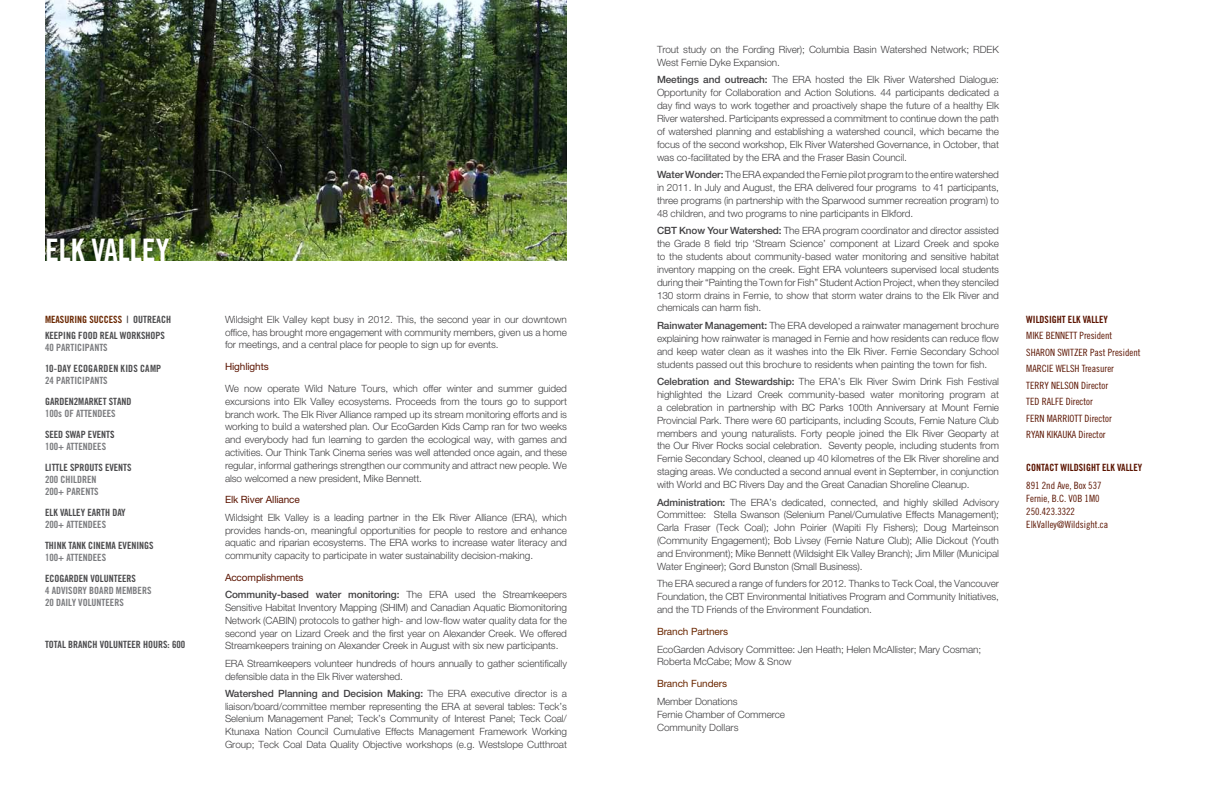
<style>
.page{position:relative;width:1224px;height:792px;background:#fff}
.page>*{position:absolute;margin:0;border:0;box-sizing:border-box;transform-origin:0 0}
.t1{font:31px "Trade Gothic Bold Cond Twenty";color:#fff}
.t2{font:300 10px/12.9px "Helvetica Neue";letter-spacing:-.01em;color:#414042;text-align:justify}
.t3{font:10px/16.5px "Trade Gothic Cond Eighteen";color:#5b1400}
.t4{font:10px/16.5px "Trade Gothic Bold Cond Twenty";color:#4c4c4e}
.t5{font:10px/12px "Trade Gothic Bold Cond Twenty";color:#7b7c7f}
.t6{font:500 10px/17.3px "Helvetica Neue";letter-spacing:-.01em;color:#414042}
.t7{font:10px "Trade Gothic Bold Cond Twenty";color:#5b1400}
.t8{font:10px "Helvetica Neue";letter-spacing:-.01em;color:#6a2700}
.t9{font:10px "Helvetica Neue";letter-spacing:-.01em;color:#5b1400}
.t10{font:10px "Trade Gothic Bold Cond Twenty";letter-spacing:.02em;color:#4c4c4e}
.s1{color:#6a2700}
.s2{color:#414042}
.s3{font-weight:400;color:#5b1400}
.s4{font-weight:300}
.s5{font-weight:500}
</style>
<div class="page">
<img style="left:45px;top:0;width:522px;height:261px">
<h1 class="t1" style="left:45px;top:231px;width:73px">EL K VALLE</h1>
<h1 class="t1" style="left:156px;top:231px;width:15px">Y</h1>
<p class="t4" style="left:45px;top:311px;width:122px"><span class="s1">MEASURING SUCCESS</span> | OUTREACH<br>KEEPING FOOD REAL</p>
<p class="t4" style="left:120px;top:327px;width:46px">WORKSHOPS</p>
<p class="t5" style="left:45px;top:342px;width:17px">40 PART</p>
<p class="t5" style="left:74px;top:342px;width:16px">ICIPANT</p>
<p class="t5" style="left:103px;top:342px;width:6px">S</p>
<p class="t10" style="left:45px;top:363px;width:107px">10-DAY ECOGARDEN KIDS CAMP</p>
<p class="t5" style="left:45px;top:375px;width:17px">24 PART</p>
<p class="t5" style="left:74px;top:375px;width:16px">ICIPANT</p>
<p class="t5" style="left:103px;top:375px;width:6px">S</p>
<p class="t4" style="left:45px;top:393px;width:88px">GARDEN2MARKET STAND</p>
<p class="t5" style="left:45px;top:408px;width:37px">100S OF ATTEN</p>
<p class="t5" style="left:97px;top:408px;width:20px">DEES</p>
<p class="t4" style="left:45px;top:426px;width:32px">SEED SWAP</p>
<p class="t4" style="left:88px;top:426px;width:28px">EVENT<span class="s2">S</span></p>
<p class="t5" style="left:45px;top:441px;width:27px">100+ ATTEN</p>
<p class="t5" style="left:88px;top:441px;width:20px">DEES</p>
<p class="t4" style="left:45px;top:459px;width:12px">LITTLE</p>
<p class="t4" style="left:70px;top:459px;width:11px">SPROUT</p>
<p class="t4" style="left:98px;top:459px;width:35px">S EVENTS</p>
<p class="t5" style="left:45px;top:474px;width:43px">200 CHILDREN<br>200+ PARENT</p>
<p class="t5" style="left:94px;top:486px;width:6px">S</p>
<p class="t4" style="left:45px;top:504px;width:25px">EL K VALLE</p>
<p class="t4" style="left:81px;top:504px;width:12px">Y EART</p>
<p class="t4" style="left:105px;top:504px;width:22px">H DAY</p>
<p class="t5" style="left:45px;top:519px;width:27px">200+ ATTEN</p>
<p class="t5" style="left:88px;top:519px;width:20px">DEES</p>
<p class="t4" style="left:45px;top:537px;width:57px">THINK TANK CINEMA</p>
<p class="t4" style="left:118px;top:537px;width:37px">EVENINGS</p>
<p class="t5" style="left:45px;top:552px;width:27px">100+ ATTEN</p>
<p class="t5" style="left:88px;top:552px;width:20px">DEES</p>
<p class="t4" style="left:45px;top:570px;width:56px">ECOGARDEN VOLUNTEER</p>
<p class="t4" style="left:132px;top:570px;width:6px">S</p>
<p class="t5" style="left:45px;top:585px;width:50px">4 ADVISORY BOAR</p>
<p class="t5" style="left:109px;top:585px;width:14px">D MEMBER</p>
<p class="t5" style="left:147px;top:585px;width:6px">S</p>
<p class="t5" style="left:45px;top:597px;width:44px">20 DAILY VOLUNTEER</p>
<p class="t5" style="left:119px;top:597px;width:6px">S</p>
<p class="t4" style="left:45px;top:636px;width:9px">TOTAL</p>
<p class="t4" style="left:68px;top:636px;width:119px">BRANCH VOLUNTEER HOURS: 600</p>
<p class="t2" style="left:225px;top:313px;width:343px">Wildsight Elk Valley kept busy in 2012. This, the second year in our downtown office, has brought more engagement with community members, given us a home for meetings, and a central place for people to sign up for events.</p>
<p class="t9" style="left:225px;top:361px;width:45px">Highlights</p>
<p class="t2" style="left:225px;top:382px;width:344px">We now operate Wild Nature Tours, which offer winter and summer guided excursions into Elk Valley ecosystems. Proceeds from the tours go to support branch work. The Elk River Alliance ramped up its stream monitoring efforts and is working to build a watershed plan. Our EcoGarden Kids Camp ran for two weeks and everybody had fun learning to garden the ecological way, with games and activities. Our Think Tank Cinema series was well attended once again, and these regular, informal gatherings strengthen our community and attract new people. We also welcomed a new president, Mike Bennett.</p>
<p class="t9" style="left:225px;top:494px;width:76px">Elk River Alliance</p>
<p class="t2" style="left:225px;top:511px;width:344px">Wildsight Elk Valley is a leading partner in the Elk River Alliance (ERA), which provides hands-on, meaningful opportunities for people to restore and enhance aquatic and riparian ecosystems. The ERA works to increase water literacy and community capacity to participate in water sustainability decision-making.</p>
<p class="t6" style="left:225px;top:569px;width:343px"><span class="s3">Accomplishments<br></span>Community-based water monitoring: <span class="s4">The ERA used the Streamkeepers</span></p>
<p class="t2" style="left:225px;top:601px;width:344px">Sensitive Habitat Inventory Mapping (SHIM) and Canadian Aquatic Biomonitoring Network (CABIN) protocols to gather high- and low-flow water quality data for the second year on Lizard Creek and the first year on Alexander Creek. We offered Streamkeepers training on Alexander Creek in August with six new participants.</p>
<p class="t2" style="left:225px;top:657px;width:343px">ERA Streamkeepers volunteer hundreds of hours annually to gather scientifically defensible data in the Elk River watershed.</p>
<p class="t2" style="left:225px;top:687px;width:344px"><span class="s5">Watershed Planning and Decision Making:</span> The ERA executive director is a liaison/board/committee member representing the ERA at several tables: Teck’s Selenium Management Panel; Teck’s Community of Interest Panel; Teck Coal/ Ktunaxa Nation Council Cumulative Effects Management Framework Working Group; Teck Coal Data Quality Objective workshops (e.g. Westslope Cutthroat</p>
<p class="t2" style="left:657px;top:43px;width:343px">Trout study on the Fording River); Columbia Basin Watershed Network; RDEK<br>West Fernie Dyke Expansion.</p>
<p class="t2" style="left:657px;top:73px;width:344px"><span class="s5">Meetings and outreach:</span> The ERA hosted the Elk River Watershed Dialogue:<br>Opportunity for Collaboration and Action Solutions. 44 participants dedicated a day find ways to work together and proactively shape the future of a healthy Elk River watershed. Participants expressed a commitment to continue down the path of watershed planning and establishing a watershed council, which became the focus of the second workshop, Elk River Watershed Governance, in October, that was co-facilitated by the ERA and the Fraser Basin Council.</p>
<p class="t2" style="left:657px;top:168px;width:344px"><span class="s5">Water Wonder:</span> The ERA expanded the Fernie pilot program to the entire watershed in 2011. In July and August, the ERA delivered four programs to 41 participants, three programs (in partnership with the Sparwood summer recreation program) to 48 children, and two programs to nine participants in Elkford.</p>
<p class="t2" style="left:657px;top:224px;width:344px"><span class="s5">CBT Know Your Watershed:</span> The ERA program coordinator and director assisted the Grade 8 field trip ‘Stream Science’ component at Lizard Creek and spoke to the students about community-based water monitoring and sensitive habitat inventory mapping on the creek. Eight ERA volunteers supervised local students during their “Painting the Town for Fish” Student Action Project, when they stenciled 130 storm drains in Fernie, to show that storm water drains to the Elk River and chemicals can harm fish.</p>
<p class="t2" style="left:657px;top:319px;width:344px"><span class="s5">Rainwater Management:</span> The ERA developed a rainwater management brochure explaining how rainwater is managed in Fernie and how residents can reduce flow and keep water clean as it washes into the Elk River. Fernie Secondary School students passed out this brochure to residents when painting the town for fish.</p>
<p class="t2" style="left:657px;top:375px;width:344px"><span class="s5">Celebration and Stewardship:</span> The ERA’s Elk River Swim Drink Fish Festival highlighted the Lizard Creek community-based water monitoring program at a celebration in partnership with BC Parks 100th Anniversary at Mount Fernie Provincial Park. There were 60 participants, including Scouts, Fernie Nature Club members and young naturalists. Forty people joined the Elk River Geoparty at the Our River Rocks social celebration. Seventy people, including students from Fernie Secondary School, cleaned up 40 kilometres of the Elk River shoreline and staging areas. We conducted a second annual event in September, in conjunction with World and BC Rivers Day and the Great Canadian Shoreline Cleanup.</p>
<p class="t2" style="left:657px;top:495px;width:344px"><span class="s5">Administration:</span> The ERA’s dedicated, connected, and highly skilled Advisory Committee: Stella Swanson (Selenium Panel/Cumulative Effects Management); Carla Fraser (Teck Coal); John Poirier (Wapiti Fly Fishers); Doug Marteinson (Community Engagement); Bob Livsey (Fernie Nature Club); Allie Dickout (Youth and Environment); Mike Bennett (Wildsight Elk Valley Branch); Jim Miller (Municipal Water Engineer); Gord Bunston (Small Business).</p>
<p class="t2" style="left:657px;top:577px;width:343px">The ERA secured a range of funders for 2012. Thanks to Teck Coal, the Vancouver Foundation, the CBT Environmental Initiatives Program and Community Initiatives, and the TD Friends of the Environment Foundation.</p>
<p class="t8" style="left:657px;top:626px;width:73px">Branch Partners</p>
<p class="t2" style="left:657px;top:642px;width:326px">EcoGarden Advisory Committee: Jen Heath; Helen McAllister; Mary Cosman;<br>Roberta McCabe; Mow &amp; Snow</p>
<p class="t8" style="left:657px;top:678px;width:72px">Branch Funders</p>
<p class="t2" style="left:657px;top:694px;width:130px;text-align:left">Member Donations<br>Fernie Chamber of Commerce<br>Community Dollars</p>
<p class="t7" style="left:1026px;top:313px;width:66px">WILDSIGHT ELK VALLE</p>
<p class="t7" style="left:1104px;top:313px;width:6px">Y</p>
<p class="t3" style="left:1026px;top:327px;width:116px">Mike Bennett President<br>Sharon Switzer Past President<br>Marcie Welsh Treasurer<br>Terry Nelson Director<br>Ted Ralfe Director<br>Fern Marriott Director<br>Ryan Kikauka Director</p>
<p class="t7" style="left:1026px;top:462px;width:101px">CONTACT WILDSIGHT ELK VALLE</p>
<p class="t7" style="left:1138px;top:462px;width:6px">Y</p>
<p class="t3" style="left:1026px;top:479px;width:84px;line-height:13px">891 2nd Ave, Box 537<br>Fernie, B.C. V0B 1M0<br>250.423.3322<br>ElkValley@Wildsight.ca</p>
</div>
